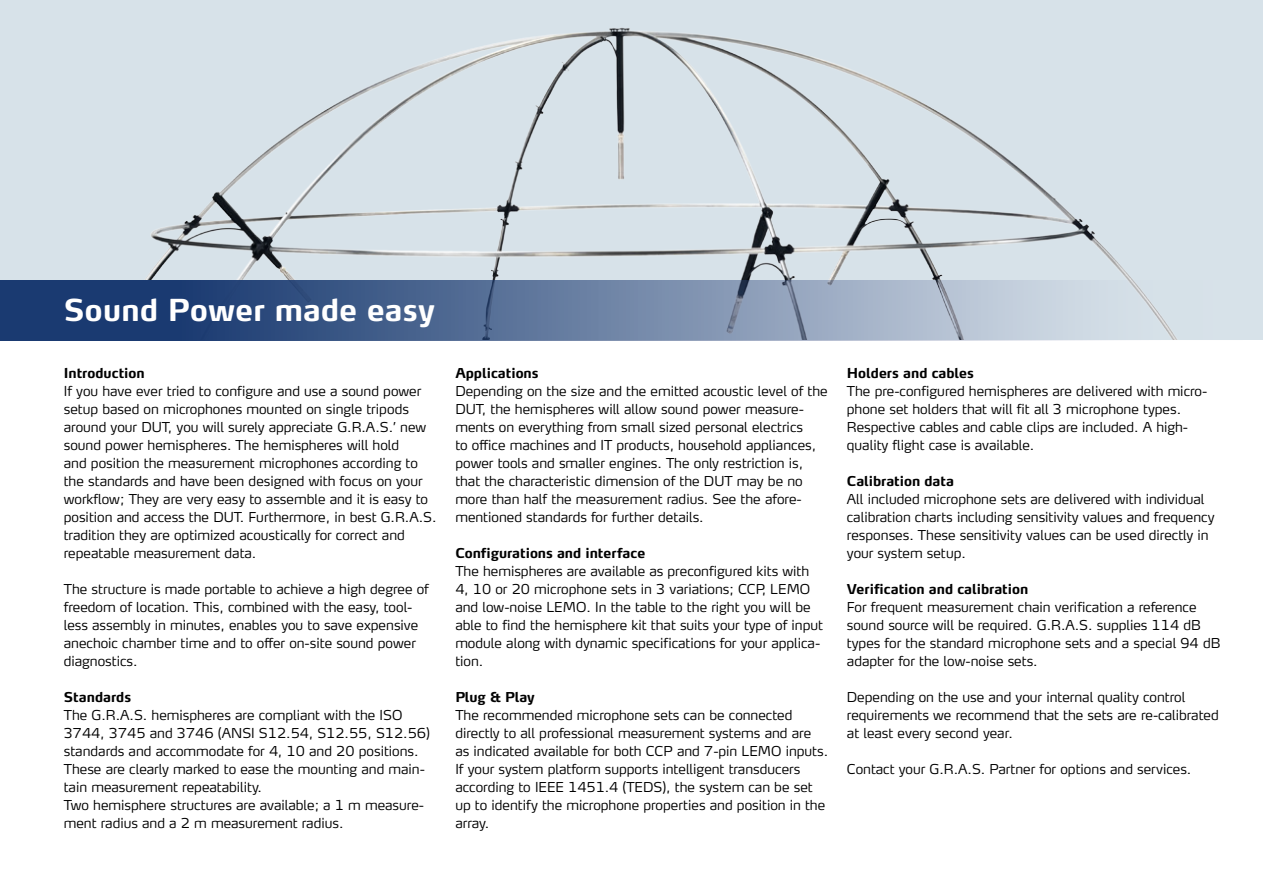
<style>
.page{position:relative;width:1263px;height:893px;background:#fff}
.page>*{position:absolute;margin:0;border:0;box-sizing:border-box;transform-origin:0 0}
.t1{font:700 30px "Max TF";letter-spacing:.01em;color:#fff}
.t2{font:300 13.5px/18px "Max TF";color:#000}
.t3{font:700 13.5px "Max TF";color:#000}
</style>
<div class="page">
<div style="left:0;top:0;width:1263px;height:281px;background:#d7e2e9"></div>
<svg style="left:0;top:281px;width:1263px;height:59px;background:#7489a9"></svg>
<p class="t1" style="left:64px;top:291px;width:373px">Sound Power made easy</p>
<p class="t3" style="left:64px;top:364px;width:82px">Introduction</p>
<p class="t2" style="left:64px;top:381px;width:374px">If you have ever tried to configure and use a sound power setup based on microphones mounted on single tripods around your DUT, you will surely appreciate G.R.A.S.’ new sound power hemispheres. The hemispheres will hold<br>and position the measurement microphones according to the standards and have been designed with focus on your workflow; They are very easy to assemble and it is easy to position and access the DUT. Furthermore, in best G.R.A.S. tradition they are optimized acoustically for correct and repeatable measurement data.</p>
<p class="t2" style="left:64px;top:579px;width:367px">The structure is made portable to achieve a high degree of freedom of location. This, combined with the easy, tool&shy;less assembly in minutes, enables you to save expensive anechoic chamber time and to offer on-site sound power diagnostics.</p>
<p class="t3" style="left:64px;top:688px;width:69px">Standards</p>
<p class="t2" style="left:64px;top:705px;width:368px">The G.R.A.S. hemispheres are compliant with the ISO 3744, 3745 and 3746 (ANSI S12.54, S12.55, S12.56) standards and accommodate for 4, 10 and 20 positions.<br>These are clearly marked to ease the mounting and main&shy;tain measurement repeatability.<br>Two hemisphere structures are available; a 1 m measure&shy;ment radius and a 2 m measurement radius.</p>
<p class="t3" style="left:455px;top:364px;width:85px">Applications</p>
<p class="t2" style="left:455px;top:381px;width:374px">Depending on the size and the emitted acoustic level of the DUT, the hemispheres will allow sound power measure&shy;ments on everything from small sized personal electrics<br>to office machines and IT products, household appliances, power tools and smaller engines. The only restriction is, that the characteristic dimension of the DUT may be no more than half the measurement radius. See the afore&shy;mentioned standards for further details.</p>
<p class="t3" style="left:455px;top:544px;width:191px">Configurations and interface</p>
<p class="t2" style="left:455px;top:561px;width:369px">The hemispheres are available as preconfigured kits with 4, 10 or 20 microphone sets in 3 variations; CCP, LEMO and low-noise LEMO. In the table to the right you will be able to find the hemisphere kit that suits your type of input module along with dynamic specifications for your applica&shy;tion.</p>
<p class="t3" style="left:455px;top:688px;width:81px">Plug &amp; Play</p>
<p class="t2" style="left:455px;top:705px;width:374px">The recommended microphone sets can be connected directly to all professional measurement systems and are as indicated available for both CCP and 7-pin LEMO inputs.<br>If your system platform supports intelligent transducers according to IEEE 1451.4 (TEDS), the system can be set up to identify the microphone properties and position in the array.</p>
<p class="t3" style="left:847px;top:364px;width:129px">Holders and cables</p>
<p class="t2" style="left:847px;top:381px;width:362px">The pre-configured hemispheres are delivered with micro&shy;phone set holders that will fit all 3 microphone types.<br>Respective cables and cable clips are included. A high&shy;quality flight case is available.</p>
<p class="t3" style="left:847px;top:472px;width:109px">Calibration data</p>
<p class="t2" style="left:847px;top:489px;width:369px">All included microphone sets are delivered with individual calibration charts including sensitivity values and frequency responses. These sensitivity values can be used directly in your system setup.</p>
<p class="t3" style="left:847px;top:580px;width:183px">Verification and calibration</p>
<p class="t2" style="left:847px;top:597px;width:375px">For frequent measurement chain verification a reference sound source will be required. G.R.A.S. supplies 114 dB types for the standard microphone sets and a special 94 dB adapter for the low-noise sets.</p>
<p class="t2" style="left:847px;top:687px;width:373px">Depending on the use and your internal quality control requirements we recommend that the sets are re-calibrated at least every second year.</p>
<p class="t2" style="left:847px;top:759px;width:346px">Contact your G.R.A.S. Partner for options and services.</p>
</div>
